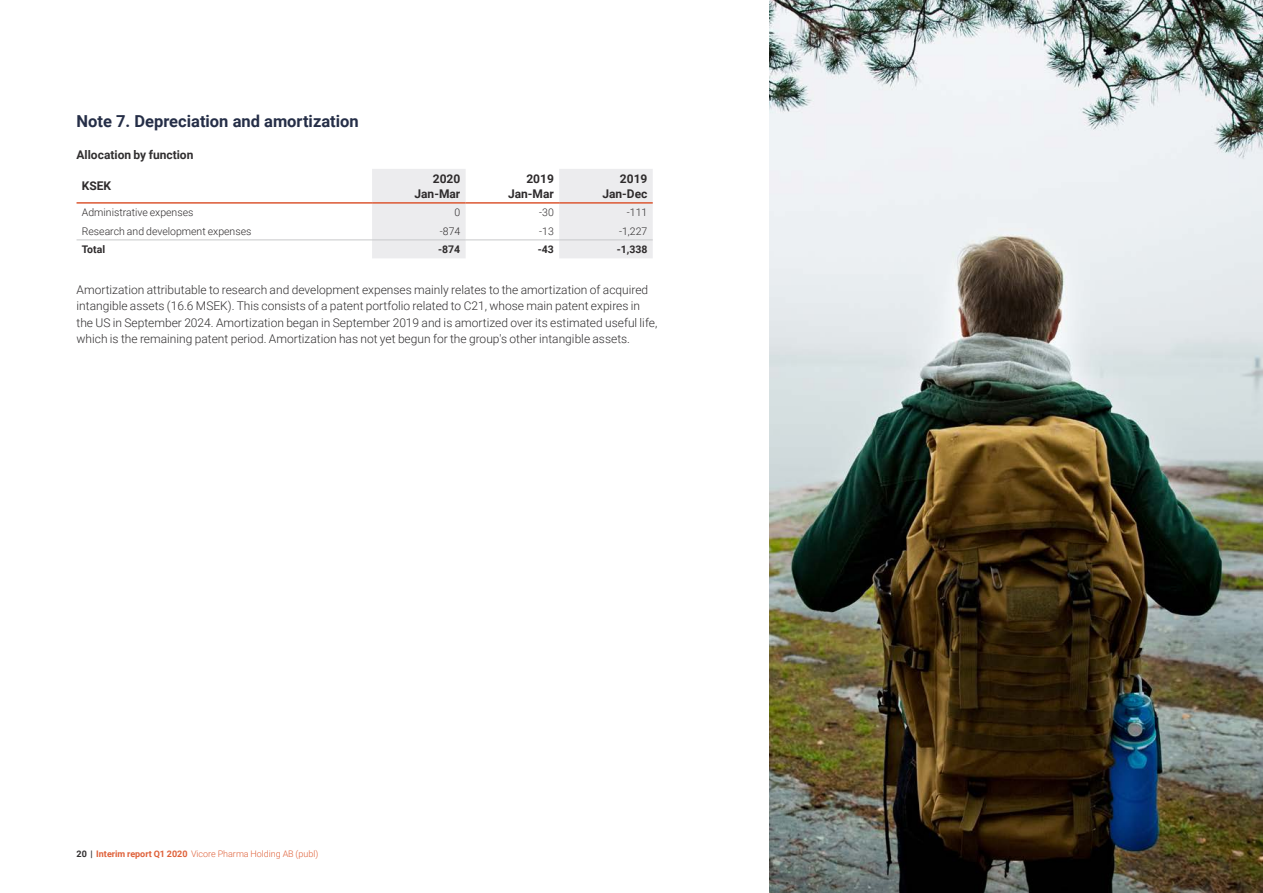
<style>
.page{position:relative;width:1263px;height:893px;background:#fff}
.page>*{position:absolute;margin:0;border:0;box-sizing:border-box;transform-origin:0 0}
.Vicore_-_Rubrik_2{font:700 16.5px "Roboto";color:#252e47}
.Vicore_-_brödtext_fö{font:300 12px/16.5px "Roboto";color:#312f30}
.Tabell_H1_höger{font:700 12px/14.4px "Roboto";color:#2e2b2c;text-align:right}
.Vicore_-_Rubrik_3{font:700 12px "Roboto";color:#312f30}
.Tabell_H1{font:700 12px "Roboto";color:#2e2b2c}
.Tabell_bröd{font:300 10.5px "Roboto";color:#2e2b2c}
.Tabell_-_bröd_höger{font:300 10.5px "Roboto";color:#2e2b2c}
.Tabell_-_bröd_höger-2{font:700 10.5px "Roboto";color:#2e2b2c}
.Tabell_bröd-2{font:700 10.5px "Roboto";color:#2e2b2c}
.t1{font:300 9px "Roboto";color:#df613a}
.s1{font-weight:700;color:#312f30}
.s2{font-weight:700}
</style>
<div class="page">
<div style="left:372px;top:169px;width:94px;height:89px;background:#ececee"></div>
<div style="left:559px;top:169px;width:94px;height:89px;background:#ececee"></div>
<hr style="left:77px;top:202px;width:295px;height:2px;background:#dc5833">
<hr style="left:559px;top:202px;width:94px;height:2px;background:#dc5833">
<hr style="left:77px;top:240px;width:295px;height:1px;background:#c7c8ca">
<hr style="left:559px;top:240px;width:94px;height:1px;background:#c7c8ca">
<hr style="left:372px;top:240px;width:94px;height:1px;background:#c7c8ca">
<hr style="left:466px;top:240px;width:93px;height:1px;background:#c7c8ca">
<hr style="left:372px;top:202px;width:94px;height:2px;background:#dc5833">
<hr style="left:466px;top:202px;width:93px;height:2px;background:#dc5833">
<img style="left:770px;top:0;width:493px;height:893px">
<p class="Vicore_-_Rubrik_2" style="left:77px;top:110px;width:284px">Note 7. Depreciation and amortization</p>
<p class="Vicore_-_Rubrik_3" style="left:77px;top:146px;width:118px">Allocation by function</p>
<p class="Tabell_H1" style="left:82px;top:178px;width:31px">KSEK</p>
<p class="Tabell_H1_höger" style="left:414px;top:171px;width:47px">2020<br>Jan-Mar</p>
<p class="Tabell_H1_höger" style="left:508px;top:171px;width:47px">2019<br>Jan-Mar</p>
<p class="Tabell_H1_höger" style="left:602px;top:171px;width:47px">2019<br>Jan-Dec</p>
<p class="Tabell_bröd" style="left:82px;top:205px;width:113px">Administrative expenses</p>
<p class="Tabell_-_bröd_höger" style="left:454px;top:205px;width:7px">0</p>
<p class="Tabell_-_bröd_höger" style="left:539px;top:205px;width:16px">-30</p>
<p class="Tabell_-_bröd_höger" style="left:627px;top:205px;width:22px">-111</p>
<p class="Tabell_bröd" style="left:82px;top:223px;width:171px">Research and development expenses</p>
<p class="Tabell_-_bröd_höger" style="left:440px;top:223px;width:22px">-874</p>
<p class="Tabell_-_bröd_höger" style="left:539px;top:223px;width:16px">-13</p>
<p class="Tabell_-_bröd_höger" style="left:619px;top:223px;width:30px">-1,227</p>
<p class="Tabell_bröd-2" style="left:82px;top:242px;width:25px">Total</p>
<p class="Tabell_-_bröd_höger-2" style="left:438px;top:242px;width:24px">-874</p>
<p class="Tabell_-_bröd_höger-2" style="left:538px;top:242px;width:18px">-43</p>
<p class="Tabell_-_bröd_höger-2" style="left:617px;top:242px;width:32px">-1,338</p>
<p class="Vicore_-_brödtext_fö" style="left:77px;top:281px;width:582px">Amortization attributable to research and development expenses mainly relates to the amortization of acquired intangible assets (16.6 MSEK). This consists of a patent portfolio related to C21, whose main patent expires in the US in September 2024. Amortization began in September 2019 and is amortized over its estimated useful life, which is the remaining patent period. Amortization has not yet begun for the group's other intangible assets.</p>
<p class="t1" style="left:77px;top:847px;width:243px"><span class="s1">20 |</span> <span class="s2">Interim report Q1 2020</span> Vicore Pharma Holding AB (publ)</p>
</div>
